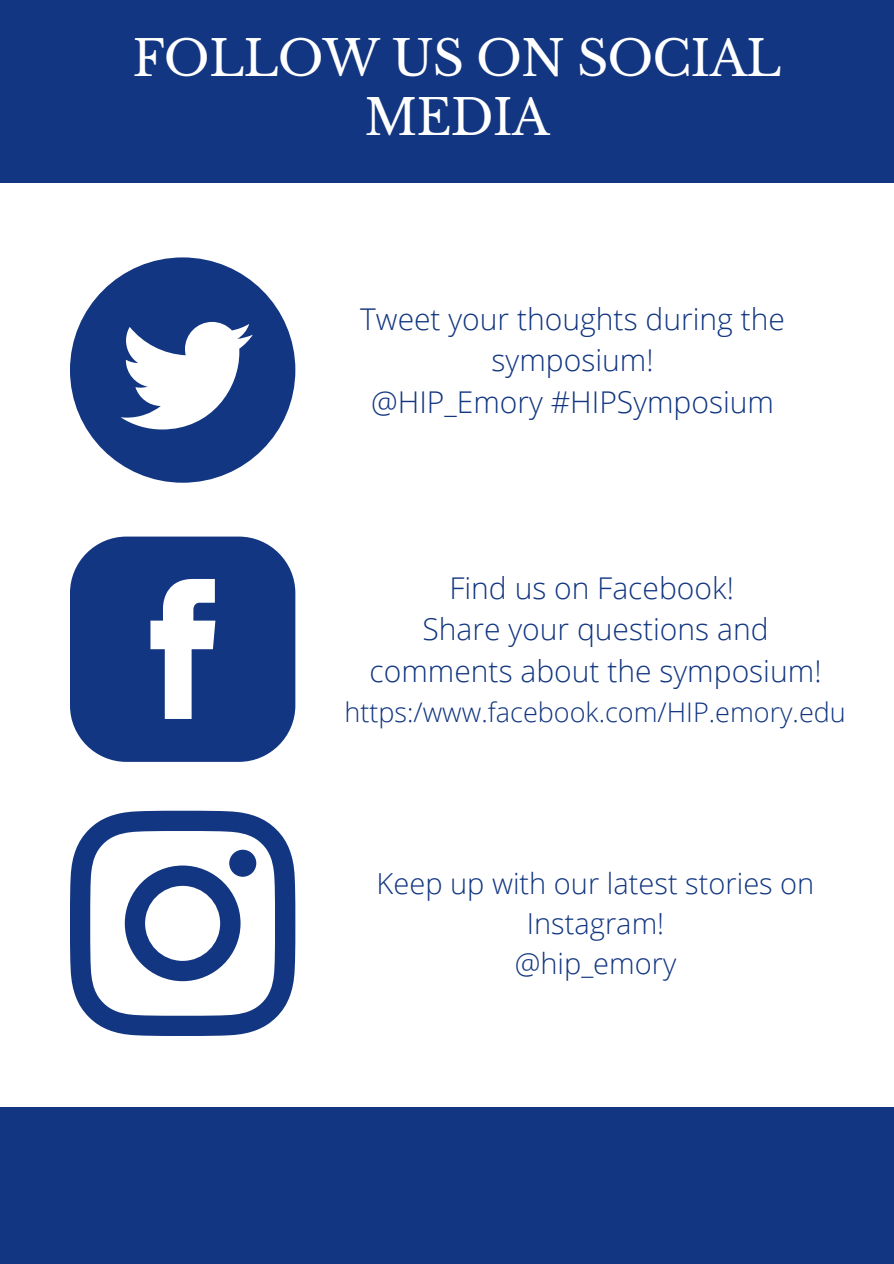
<style>
.page{position:relative;width:894px;height:1264px;background:#fff}
.page>*{position:absolute;margin:0;border:0;box-sizing:border-box;transform-origin:0 0}
.t1{font:48.6px/59.4px "Libre Baskerville";letter-spacing:-.02em;color:#fff;text-align:center}
.t2{font:300 30px/41.7px "Open Sans";color:#123681;text-align:center}
.t3{font:300 28.95px/40.2px "Open Sans";color:#123681;text-align:center}
.t4{font:300 27px "Open Sans";color:#123681}
</style>
<div class="page">
<div style="left:0;top:0;width:893px;height:183px;background:#123681"></div>
<svg style="left:70px;top:257px;width:225px;height:225px;fill:#123681"></svg>
<svg style="left:70px;top:536px;width:225px;height:226px;fill:#123681"></svg>
<svg style="left:70px;top:810px;width:225px;height:225px"></svg>
<svg style="left:125px;top:865px;width:115px;height:116px"></svg>
<div style="left:229px;top:849px;width:27px;height:27px;background:#123681;border-radius:50%"></div>
<div style="left:0;top:1107px;width:893px;height:156px;background:#123681"></div>
<p class="t1" style="left:132px;top:29px;width:650px">FOLLOW US ON SOCIAL<br>MEDIA</p>
<p class="t2" style="left:360px;top:297px;width:426px">Tweet your thoughts during the symposium!</p>
<p class="t2" style="left:371px;top:380px;width:404px">@HIP_Emory #HIPSymposium</p>
<p class="t2" style="left:449px;top:566px;width:286px">Find us on Facebook!</p>
<p class="t2" style="left:422px;top:608px;width:347px">Share your questions and</p>
<p class="t2" style="left:369px;top:649px;width:453px">comments about the symposium!</p>
<p class="t4" style="left:344px;top:692px;width:503px">https:/www.facebook.com/HIP.emory.edu</p>
<p class="t3" style="left:376px;top:862px;width:439px">Keep up with our latest stories on<br>Instagram!</p>
<p class="t3" style="left:514px;top:942px;width:163px">@hip_emory</p>
</div>
